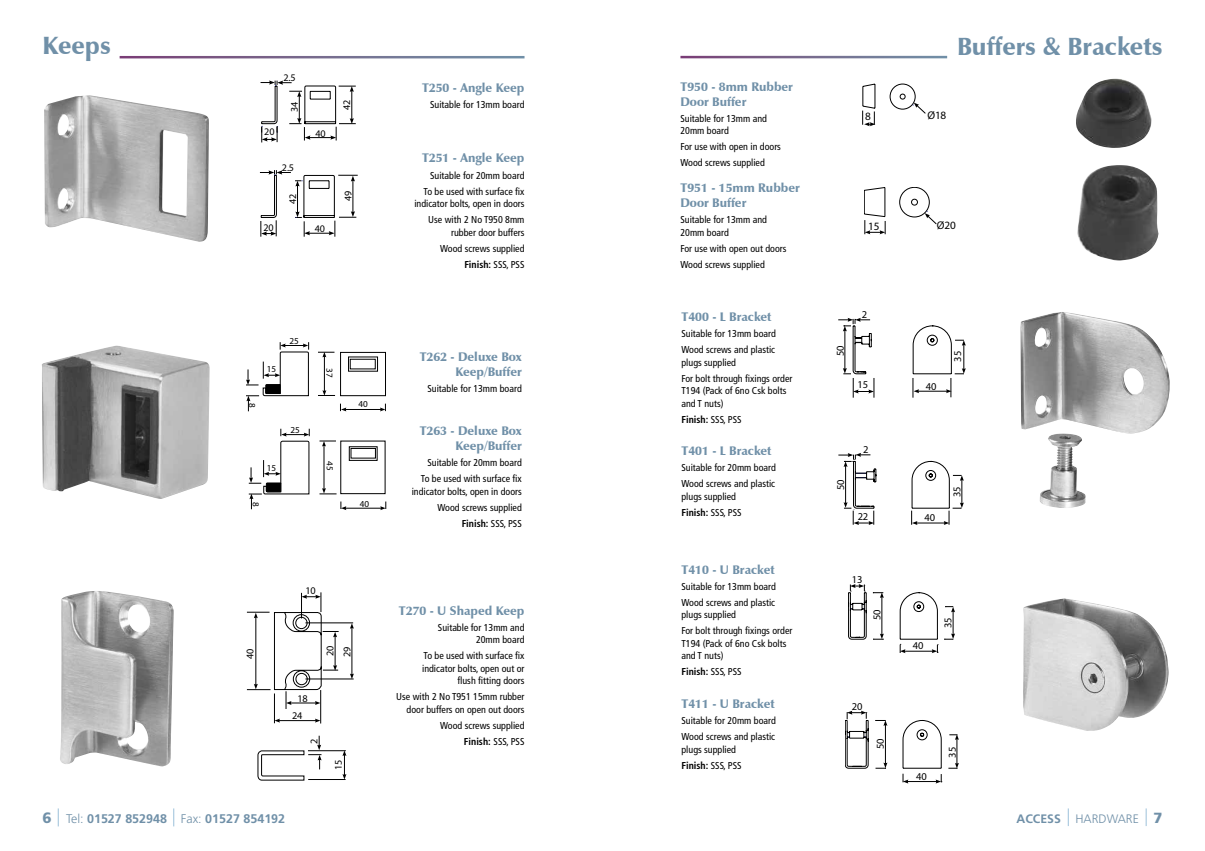
<style>
.page{position:relative;width:1205px;height:851px;background:#fff}
.page>*{position:absolute;margin:0;border:0;box-sizing:border-box;transform-origin:0 0}
.t1{font:900 25px "Zapf Humanist 601 BT";color:#7090a8}
.t2{font:900 12.5px/15px "Zapf Humanist 601 BT";color:#7090a8;text-align:right}
.t3{font:700 12.5px "Frutiger";color:#7090a8}
.t4{font:300 12.25px "Frutiger";color:#7090a8}
.t5{font:11.25px "Myriad";letter-spacing:-.01em;color:#000}
.t6{font:10.5px "Myriad";letter-spacing:-.01em;color:#000}
.t7{font:10.25px/17px "Myriad";letter-spacing:-.01em;color:#000}
.t8{font:10.12px "Myriad";letter-spacing:-.01em;color:#000}
.t9{font:condensed 10px/16px "Frutiger";color:#000}
.t10{font:700 condensed 10px "Frutiger";color:#000}
.t11{font:9.12px "Myriad";color:#000}
.s1{font-weight:700}
.s2{font-weight:400}
.s3{font-weight:900;font-size:15px}
.s4{font-weight:300}
.s5{font-weight:900;font-size:14.75px}
</style>
<div class="page">
<img style="left:44px;top:95px;width:165px;height:147px">
<img style="left:42px;top:345px;width:168px;height:154px">
<img style="left:1076px;top:79px;width:75px;height:69px">
<img style="left:1077px;top:165px;width:81px;height:96px">
<img style="left:60px;top:591px;width:114px;height:175px">
<svg style="left:1067px;top:808px;width:2px;height:17px"></svg>
<svg style="left:1145px;top:808px;width:2px;height:17px"></svg>
<svg style="left:58px;top:808px;width:1px;height:18px"></svg>
<svg style="left:173px;top:808px;width:1px;height:18px"></svg>
<div style="left:899px;top:187px;width:30px;height:30px;border:1px solid #000;border-radius:50%"></div>
<svg style="left:911px;top:199px;width:6px;height:6px"></svg>
<svg style="left:864px;top:187px;width:22px;height:47px"></svg>
<svg style="left:924px;top:211px;width:12px;height:13px"></svg>
<div style="left:890px;top:84px;width:25px;height:25px;border:1px solid #000;border-radius:50%"></div>
<svg style="left:900px;top:94px;width:5px;height:5px"></svg>
<svg style="left:862px;top:84px;width:13px;height:42px"></svg>
<svg style="left:912px;top:102px;width:13px;height:12px"></svg>
<img style="left:1020px;top:312px;width:150px;height:121px">
<img style="left:1023px;top:598px;width:146px;height:133px">
<img style="left:1039px;top:433px;width:46px;height:75px">
<svg style="left:848px;top:584px;width:107px;height:69px"></svg>
<svg style="left:845px;top:710px;width:114px;height:73px"></svg>
<svg style="left:838px;top:318px;width:128px;height:79px"></svg>
<svg style="left:838px;top:453px;width:126px;height:72px"></svg>
<svg style="left:246px;top:342px;width:140px;height:69px"></svg>
<svg style="left:249px;top:428px;width:138px;height:82px"></svg>
<svg style="left:247px;top:592px;width:107px;height:189px"></svg>
<svg style="left:260px;top:170px;width:98px;height:67px"></svg>
<svg style="left:260px;top:80px;width:96px;height:62px"></svg>
<h1 class="t1" style="left:43px;top:30px;width:70px">Keeps</h1>
<p class="t8" style="left:283px;top:72px;width:14px">2.5</p>
<p class="t8" style="left:264px;top:127px;width:12px">20</p>
<p class="t8" style="left:289px;top:112px;width:12px;rotate:-90deg">34</p>
<p class="t8" style="left:282px;top:163px;width:14px">2.5</p>
<p class="t8" style="left:288px;top:204px;width:12px;rotate:-90deg">42</p>
<p class="t8" style="left:315px;top:128px;width:12px">40</p>
<p class="t8" style="left:263px;top:222px;width:12px">20</p>
<p class="t8" style="left:315px;top:223px;width:12px">40</p>
<p class="t8" style="left:342px;top:110px;width:12px;rotate:-90deg">42</p>
<p class="t8" style="left:343px;top:201px;width:12px;rotate:-90deg">49</p>
<p class="t11" style="left:267px;top:364px;width:11px">15</p>
<p class="t11" style="left:289px;top:336px;width:11px">25</p>
<p class="t11" style="left:334px;top:368px;width:11px;rotate:90deg">37</p>
<p class="t11" style="left:257px;top:403px;width:6px;rotate:90deg">8</p>
<p class="t11" style="left:358px;top:399px;width:11px">40</p>
<p class="t11" style="left:267px;top:463px;width:11px">15</p>
<p class="t11" style="left:290px;top:425px;width:11px">25</p>
<p class="t11" style="left:334px;top:461px;width:11px;rotate:90deg">45</p>
<p class="t11" style="left:260px;top:502px;width:6px;rotate:90deg">8</p>
<p class="t11" style="left:360px;top:499px;width:11px">40</p>
<p class="t7" style="left:305px;top:582px;width:12px">10</p>
<p class="t7" style="left:242px;top:658px;width:12px;rotate:-90deg">40</p>
<p class="t7" style="left:322px;top:656px;width:13px;rotate:-90deg">20<br>29</p>
<p class="t7" style="left:292px;top:690px;width:17px;text-align:center">18<br>24</p>
<p class="t7" style="left:306px;top:743px;width:7px;rotate:-90deg">2</p>
<p class="t7" style="left:330px;top:769px;width:12px;rotate:-90deg">15</p>
<p class="t2" style="left:422px;top:81px;width:104px">T250 - Angle Keep</p>
<p class="t9" style="left:430px;top:97px;width:96px">Suitable for 13mm board</p>
<p class="t2" style="left:422px;top:151px;width:104px">T251 - Angle Keep</p>
<p class="t9" style="left:424px;top:167px;width:102px;text-align:right">Suitable for 20mm board<br>To be used with surface fix</p>
<p class="t9" style="left:414px;top:196px;width:112px;text-align:right">indicator bolts, open in doors<br>Use with 2 No T950 8mm</p>
<p class="t9" style="left:440px;top:224px;width:86px;text-align:right">rubber door buffers<br>Wood screws supplied<br><span class="s1">Finish:</span> SSS, PSS</p>
<p class="t2" style="left:420px;top:349px;width:104px">T262 - Deluxe Box<br>Keep/Buffer</p>
<p class="t9" style="left:427px;top:380px;width:96px">Suitable for 13mm board</p>
<p class="t2" style="left:420px;top:423px;width:104px">T263 - Deluxe Box<br>Keep/Buffer</p>
<p class="t9" style="left:421px;top:454px;width:102px;text-align:right">Suitable for 20mm board<br>To be used with surface fix</p>
<p class="t9" style="left:412px;top:483px;width:112px;text-align:right">indicator bolts, open in doors<br>Wood screws supplied<br><span class="s1">Finish:</span> SSS, PSS</p>
<p class="t2" style="left:399px;top:603px;width:127px">T270 - U Shaped Keep</p>
<p class="t9" style="left:438px;top:621px;width:88px;line-height:12.5px;text-align:right">Suitable for 13mm and<br>20mm board</p>
<p class="t9" style="left:422px;top:649px;width:104px;line-height:12.5px;text-align:right">To be used with surface fix indicator bolts, open out or flush fitting doors</p>
<p class="t9" style="left:396px;top:690px;width:130px;line-height:12.5px;text-align:right">Use with 2 No T951 15mm rubber door buffers on open out doors</p>
<p class="t9" style="left:440px;top:717px;width:86px;text-align:right">Wood screws supplied<br><span class="s1">Finish:</span> SSS, PSS</p>
<p class="t2" style="left:680px;top:79px;width:114px;text-align:left">T950 - 8mm Rubber<br>Door Buffer</p>
<p class="t9" style="left:680px;top:112px;width:88px;line-height:12.5px">Suitable for 13mm and<br>20mm board</p>
<p class="t9" style="left:680px;top:139px;width:102px">For use with open in doors<br>Wood screws supplied</p>
<p class="t2" style="left:680px;top:180px;width:121px;text-align:left">T951 - 15mm Rubber<br>Door Buffer</p>
<p class="t9" style="left:680px;top:213px;width:88px;line-height:12.5px">Suitable for 13mm and<br>20mm board</p>
<p class="t9" style="left:680px;top:240px;width:108px">For use with open out doors<br>Wood screws supplied</p>
<p class="t2" style="left:681px;top:309px;width:91px">T400 - L Bracket</p>
<p class="t9" style="left:681px;top:325px;width:96px">Suitable for 13mm board<br>Wood screws and plastic</p>
<p class="t9" style="left:681px;top:354px;width:112px">plugs supplied<br>For bolt through fixings order</p>
<p class="t9" style="left:681px;top:384px;width:106px;line-height:12.5px">T194 (Pack of 6no Csk bolts and T nuts)</p>
<p class="t10" style="left:681px;top:413px;width:62px">Finish: <span class="s2">SSS, PSS</span></p>
<p class="t2" style="left:681px;top:443px;width:91px">T401 - L Bracket</p>
<p class="t9" style="left:681px;top:460px;width:96px">Suitable for 20mm board<br>Wood screws and plastic</p>
<p class="t9" style="left:681px;top:488px;width:62px">plugs supplied<br><span class="s1">Finish:</span> SSS, PSS</p>
<p class="t2" style="left:681px;top:561px;width:95px">T410 - U Bracket</p>
<p class="t9" style="left:681px;top:578px;width:96px">Suitable for 13mm board<br>Wood screws and plastic</p>
<p class="t9" style="left:681px;top:606px;width:112px">plugs supplied<br>For bolt through fixings order</p>
<p class="t9" style="left:681px;top:637px;width:106px;line-height:12.5px">T194 (Pack of 6no Csk bolts and T nuts)</p>
<p class="t10" style="left:681px;top:665px;width:62px">Finish: <span class="s2">SSS, PSS</span></p>
<p class="t2" style="left:681px;top:696px;width:95px">T411 - U Bracket</p>
<p class="t9" style="left:681px;top:712px;width:96px">Suitable for 20mm board<br>Wood screws and plastic</p>
<p class="t9" style="left:681px;top:741px;width:62px">plugs supplied<br><span class="s1">Finish:</span> SSS, PSS</p>
<h1 class="t1" style="left:957px;top:31px;width:207px">Buffers &amp; Brackets</h1>
<p class="t5" style="left:865px;top:110px;width:7px">8</p>
<p class="t5" style="left:927px;top:109px;width:20px">Ø18</p>
<p class="t5" style="left:868px;top:220px;width:13px">15</p>
<p class="t5" style="left:937px;top:220px;width:20px">Ø20</p>
<p class="t6" style="left:835px;top:356px;width:12px;rotate:-90deg">50</p>
<p class="t6" style="left:862px;top:309px;width:7px">2</p>
<p class="t6" style="left:857px;top:379px;width:12px">15</p>
<p class="t6" style="left:926px;top:381px;width:12px">40</p>
<p class="t6" style="left:952px;top:361px;width:12px;rotate:-90deg">35</p>
<p class="t6" style="left:835px;top:490px;width:12px;rotate:-90deg">50</p>
<p class="t6" style="left:863px;top:444px;width:7px">2</p>
<p class="t6" style="left:858px;top:511px;width:12px">22</p>
<p class="t6" style="left:924px;top:512px;width:12px">40</p>
<p class="t6" style="left:951px;top:497px;width:12px;rotate:-90deg">35</p>
<p class="t6" style="left:852px;top:574px;width:12px">13</p>
<p class="t6" style="left:872px;top:620px;width:12px;rotate:-90deg">50</p>
<p class="t6" style="left:852px;top:701px;width:12px">20</p>
<p class="t6" style="left:875px;top:749px;width:12px;rotate:-90deg">50</p>
<p class="t6" style="left:913px;top:640px;width:12px">40</p>
<p class="t6" style="left:943px;top:628px;width:12px;rotate:-90deg">35</p>
<p class="t6" style="left:916px;top:771px;width:12px">40</p>
<p class="t6" style="left:947px;top:757px;width:12px;rotate:-90deg">35</p>
<p class="t3" style="left:43px;top:811px;width:244px"><span class="s3">6</span> <span class="s4">Tel:</span> 01527 852948 <span class="s4">Fax:</span> 01527 854192</p>
<p class="t4" style="left:1016px;top:812px;width:147px"><span class="s1">ACCESS</span> HARDWARE <span class="s5">7</span></p>
</div>
